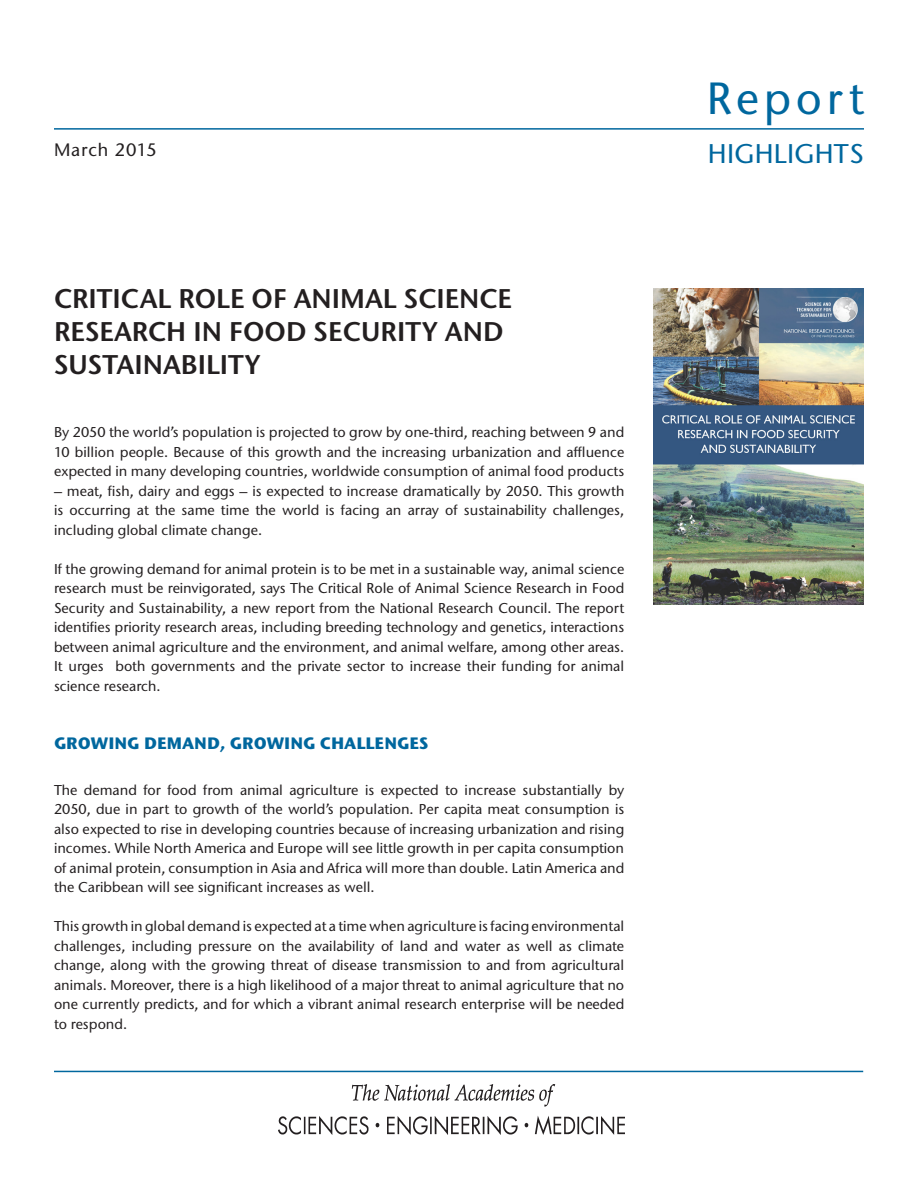
<style>
.page{position:relative;width:918px;height:1188px;background:#fff}
.page>*{position:absolute;margin:0;border:0;box-sizing:border-box;transform-origin:0 0}
.Header_Report{font:500 45px "Stone Sans ITC Std";letter-spacing:.1em;color:#00679e}
.ReportTitle{font:600 27px/33px "Stone Sans ITC Pro";color:#231f20}
.Header_Highlights{font:500 27px "Stone Sans ITC Std";letter-spacing:.01em;color:#00679e}
.Header_Publication_D{font:500 18px "Stone Sans ITC Std";letter-spacing:.05em;color:#231f20}
.A_Head{font:700 16.5px "Stone Sans ITC Std";color:#00679e}
.Body_Text{font:500 14.25px/19.5px "Stone Sans ITC Std";color:#231f20;text-align:justify}
</style>
<div class="page">
<hr style="left:54px;top:128px;width:810px;height:2px;background:#00679e">
<hr style="left:54px;top:1071px;width:809px;height:1px;background:#00679e">
<img style="left:653px;top:288px;width:211px;height:317px">
<img style="left:278px;top:1085px;width:347px;height:49px">
<p class="Header_Report" style="left:707px;top:71px;width:159px">Report</p>
<p class="Header_Publication_D" style="left:54px;top:139px;width:104px">March 2015</p>
<p class="Header_Highlights" style="left:708px;top:137px;width:158px">HIGHLIGHTS</p>
<p class="ReportTitle" style="left:54px;top:282px;width:459px">CRITICAL ROLE OF ANIMAL SCIENCE<br>RESEARCH IN FOOD SECURITY AND<br>SUSTAINABILITY</p>
<p class="Body_Text" style="left:54px;top:422px;width:572px">By 2050 the world’s population is projected to grow by one-third, reaching between 9 and 10 billion people. Because of this growth and the increasing urbanization and affluence expected in many developing countries, worldwide consumption of animal food products</p>
<p class="Body_Text" style="left:54px;top:481px;width:572px">– meat, fish, dairy and eggs – is expected to increase dramatically by 2050. This growth is occurring at the same time the world is facing an array of sustainability challenges, including global climate change.</p>
<p class="Body_Text" style="left:54px;top:559px;width:572px">If the growing demand for animal protein is to be met in a sustainable way, animal science research must be reinvigorated, says The Critical Role of Animal Science Research in Food Security and Sustainability, a new report from the National Research Council. The report identifies priority research areas, including breeding technology and genetics, interactions between animal agriculture and the environment, and animal welfare, among other areas.<br>It urges both governments and the private sector to increase their funding for animal science research.</p>
<p class="A_Head" style="left:54px;top:733px;width:376px">GROWING DEMAND, GROWING CHALLENGES</p>
<p class="Body_Text" style="left:54px;top:780px;width:572px">The demand for food from animal agriculture is expected to increase substantially by 2050, due in part to growth of the world’s population. Per capita meat consumption is also expected to rise in developing countries because of increasing urbanization and rising incomes. While North America and Europe will see little growth in per capita consumption of animal protein, consumption in Asia and Africa will more than double. Latin America and the Caribbean will see significant increases as well.</p>
<p class="Body_Text" style="left:54px;top:917px;width:572px">This growth in global demand is expected at a time when agriculture is facing environmental challenges, including pressure on the availability of land and water as well as climate change, along with the growing threat of disease transmission to and from agricultural animals. Moreover, there is a high likelihood of a major threat to animal agriculture that no one currently predicts, and for which a vibrant animal research enterprise will be needed to respond.</p>
</div>
